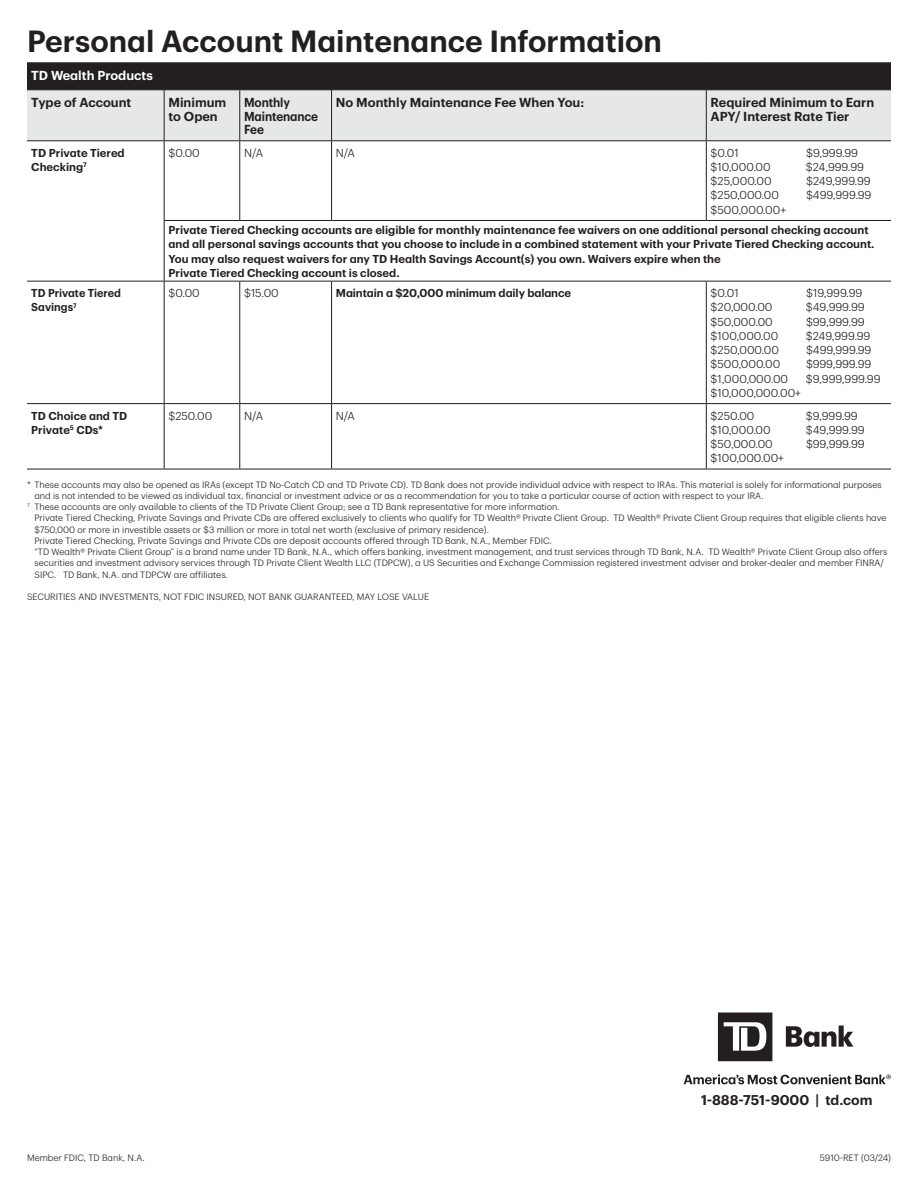
<style>
.page{position:relative;width:918px;height:1188px;background:#fff}
.page>*{position:absolute;margin:0;border:0;box-sizing:border-box;transform-origin:0 0}
.t1{font:600 30px "TD Graphik";color:#231f20}
.t2{font:600 13.8px "TD Graphik";color:#231f20}
.t3{font:600 12.75px/13.5px "TD Graphik";color:#231f20}
.t4{font:600 12.75px/13.5px "TD Graphik";color:#231f20;scale:.92 1}
.t5{font:600 12.75px "TD Graphik";color:#fff}
.t6{font:600 11.25px/14.2px "TD Graphik";color:#231f20}
.t7{font:300 11.25px "TD Graphik";letter-spacing:-.005em;color:#231f20}
.t8{font:600 11.25px/14.2px "TD Graphik";color:#231f20;scale:.96 1}
.t9{font:300 9px/11.2px "TD Graphik";color:#231f20}
</style>
<div class="page">
<svg style="left:718px;top:1012px;width:54px;height:49px"></svg>
<svg style="left:786px;top:1026px;width:67px;height:21px"></svg>
<svg style="left:684px;top:1074px;width:207px;height:10px"></svg>
<div style="left:27px;top:63px;width:864px;height:27px;background:#231f20"></div>
<div style="left:27px;top:90px;width:864px;height:50px;background:#e6e7e9"></div>
<hr style="left:27px;top:62px;width:137px;height:1px;background:#231f20">
<hr style="left:164px;top:62px;width:76px;height:1px;background:#231f20">
<hr style="left:240px;top:62px;width:92px;height:1px;background:#231f20">
<hr style="left:332px;top:62px;width:374px;height:1px;background:#231f20">
<hr style="left:706px;top:62px;width:185px;height:1px;background:#231f20">
<hr style="left:164px;top:90px;width:1px;height:50px;background:#231f20">
<hr style="left:239px;top:90px;width:1px;height:50px;background:#231f20">
<hr style="left:331px;top:90px;width:1px;height:50px;background:#231f20">
<hr style="left:27px;top:140px;width:137px;height:1px;background:#231f20">
<hr style="left:164px;top:140px;width:76px;height:1px;background:#231f20">
<hr style="left:164px;top:141px;width:1px;height:79px;background:#231f20">
<hr style="left:240px;top:140px;width:92px;height:1px;background:#231f20">
<hr style="left:239px;top:141px;width:1px;height:79px;background:#231f20">
<hr style="left:332px;top:140px;width:374px;height:1px;background:#231f20">
<hr style="left:331px;top:141px;width:1px;height:79px;background:#231f20">
<hr style="left:164px;top:220px;width:76px;height:1px;background:#231f20">
<hr style="left:164px;top:221px;width:1px;height:60px;background:#231f20">
<hr style="left:240px;top:220px;width:92px;height:1px;background:#231f20">
<hr style="left:332px;top:220px;width:374px;height:1px;background:#231f20">
<hr style="left:27px;top:281px;width:137px;height:1px;background:#231f20">
<hr style="left:164px;top:281px;width:76px;height:1px;background:#231f20">
<hr style="left:164px;top:282px;width:1px;height:121px;background:#231f20">
<hr style="left:240px;top:281px;width:92px;height:1px;background:#231f20">
<hr style="left:239px;top:282px;width:1px;height:121px;background:#231f20">
<hr style="left:332px;top:281px;width:374px;height:1px;background:#231f20">
<hr style="left:331px;top:282px;width:1px;height:121px;background:#231f20">
<hr style="left:27px;top:403px;width:137px;height:1px;background:#231f20">
<hr style="left:164px;top:403px;width:76px;height:1px;background:#231f20">
<hr style="left:164px;top:404px;width:1px;height:65px;background:#231f20">
<hr style="left:240px;top:403px;width:92px;height:1px;background:#231f20">
<hr style="left:239px;top:404px;width:1px;height:65px;background:#231f20">
<hr style="left:332px;top:403px;width:374px;height:1px;background:#231f20">
<hr style="left:331px;top:404px;width:1px;height:65px;background:#231f20">
<hr style="left:27px;top:469px;width:137px;height:1px;background:#231f20">
<hr style="left:164px;top:469px;width:76px;height:1px;background:#231f20">
<hr style="left:240px;top:469px;width:92px;height:1px;background:#231f20">
<hr style="left:332px;top:469px;width:374px;height:1px;background:#231f20">
<hr style="left:706px;top:90px;width:1px;height:50px;background:#231f20">
<hr style="left:706px;top:140px;width:185px;height:1px;background:#231f20">
<hr style="left:706px;top:141px;width:1px;height:79px;background:#231f20">
<hr style="left:706px;top:220px;width:185px;height:1px;background:#231f20">
<hr style="left:706px;top:281px;width:185px;height:1px;background:#231f20">
<hr style="left:706px;top:282px;width:1px;height:121px;background:#231f20">
<hr style="left:706px;top:403px;width:185px;height:1px;background:#231f20">
<hr style="left:706px;top:404px;width:1px;height:65px;background:#231f20">
<hr style="left:706px;top:469px;width:185px;height:1px;background:#231f20">
<h1 class="t1" style="left:27px;top:18px;width:636px">Personal Account Maintenance Information</h1>
<h3 class="t5" style="left:31px;top:66px;width:123px">TD Wealth Products</h3>
<h3 class="t3" style="left:31px;top:95px;width:102px">Type of Account</h3>
<h3 class="t3" style="left:168px;top:95px;width:59px">Minimum to Open</h3>
<h3 class="t4" style="left:244px;top:95px;width:82px">Monthly<br>Maintenance<br>Fee</h3>
<h3 class="t3" style="left:336px;top:95px;width:250px">No Monthly Maintenance Fee When You:</h3>
<h3 class="t3" style="left:711px;top:95px;width:165px">Required Minimum to Earn<br>APY/ Interest Rate Tier</h3>
<p class="t6" style="left:31px;top:145px;width:95px">TD Private Tiered<br>Checking<sup>7</sup></p>
<p class="t7" style="left:168px;top:144px;width:33px">$0.00</p>
<p class="t7" style="left:244px;top:144px;width:21px">N/A</p>
<p class="t7" style="left:336px;top:144px;width:21px">N/A</p>
<p class="t7" style="left:711px;top:144px;width:30px">$0.01</p>
<p class="t7" style="left:806px;top:144px;width:53px">$9,999.99</p>
<p class="t7" style="left:711px;top:159px;width:62px">$10,000.00</p>
<p class="t7" style="left:806px;top:159px;width:60px">$24,999.99</p>
<p class="t7" style="left:711px;top:173px;width:63px">$25,000.00</p>
<p class="t7" style="left:806px;top:173px;width:66px">$249,999.99</p>
<p class="t7" style="left:711px;top:187px;width:70px">$250,000.00</p>
<p class="t7" style="left:806px;top:187px;width:67px">$499,999.99</p>
<p class="t7" style="left:711px;top:201px;width:77px">$500,000.00+</p>
<p class="t6" style="left:168px;top:222px;width:708px">Private Tiered Checking accounts are eligible for monthly maintenance fee waivers on one additional personal checking account and all personal savings accounts that you choose to include in a combined statement with your Private Tiered Checking account.<br>You may also request waivers for any TD Health Savings Account(s) you own. Waivers expire when the<br>Private Tiered Checking account is closed.</p>
<p class="t8" style="left:31px;top:285px;width:95px">TD Private Tiered<br>Savings<sup>7</sup></p>
<p class="t7" style="left:168px;top:285px;width:33px">$0.00</p>
<p class="t7" style="left:244px;top:285px;width:36px">$15.00</p>
<p class="t6" style="left:336px;top:285px;width:237px">Maintain a $20,000 minimum daily balance</p>
<p class="t7" style="left:711px;top:285px;width:30px">$0.01</p>
<p class="t7" style="left:806px;top:285px;width:58px">$19,999.99</p>
<p class="t7" style="left:711px;top:299px;width:63px">$20,000.00</p>
<p class="t7" style="left:806px;top:299px;width:60px">$49,999.99</p>
<p class="t7" style="left:711px;top:313px;width:64px">$50,000.00</p>
<p class="t7" style="left:806px;top:313px;width:60px">$99,999.99</p>
<p class="t7" style="left:711px;top:327px;width:69px">$100,000.00</p>
<p class="t7" style="left:806px;top:327px;width:66px">$249,999.99</p>
<p class="t7" style="left:711px;top:342px;width:70px">$250,000.00</p>
<p class="t7" style="left:806px;top:342px;width:67px">$499,999.99</p>
<p class="t7" style="left:711px;top:356px;width:71px">$500,000.00</p>
<p class="t7" style="left:806px;top:356px;width:67px">$999,999.99</p>
<p class="t7" style="left:711px;top:370px;width:79px">$1,000,000.00</p>
<p class="t7" style="left:806px;top:370px;width:76px">$9,999,999.99</p>
<p class="t7" style="left:711px;top:384px;width:92px">$10,000,000.00+</p>
<p class="t6" style="left:31px;top:408px;width:97px">TD Choice and TD<br>Private<sup>5</sup> CDs*</p>
<p class="t7" style="left:168px;top:407px;width:45px">$250.00</p>
<p class="t7" style="left:244px;top:407px;width:21px">N/A</p>
<p class="t7" style="left:336px;top:407px;width:21px">N/A</p>
<p class="t7" style="left:711px;top:407px;width:45px">$250.00</p>
<p class="t7" style="left:806px;top:407px;width:53px">$9,999.99</p>
<p class="t7" style="left:711px;top:421px;width:62px">$10,000.00</p>
<p class="t7" style="left:806px;top:421px;width:60px">$49,999.99</p>
<p class="t7" style="left:711px;top:436px;width:64px">$50,000.00</p>
<p class="t7" style="left:806px;top:436px;width:60px">$99,999.99</p>
<p class="t7" style="left:711px;top:450px;width:75px">$100,000.00+</p>
<p class="t9" style="left:27px;top:478px;width:856px">* These accounts may also be opened as IRAs (except TD No-Catch CD and TD Private CD). TD Bank does not provide individual advice with respect to IRAs. This material is solely for informational purposes</p>
<p class="t9" style="left:34px;top:489px;width:731px">and is not intended to be viewed as individual tax, financial or investment advice or as a recommendation for you to take a particular course of action with respect to your IRA.</p>
<p class="t9" style="left:27px;top:500px;width:534px"><sup>7</sup> These accounts are only available to clients of the TD Private Client Group; see a TD Bank representative for more information.</p>
<p class="t9" style="left:34px;top:512px;width:853px">Private Tiered Checking, Private Savings and Private CDs are offered exclusively to clients who qualify for TD Wealth® Private Client Group. TD Wealth® Private Client Group requires that eligible clients have</p>
<p class="t9" style="left:34px;top:523px;width:456px">$750,000 or more in investible assets or $3 million or more in total net worth (exclusive of primary residence).</p>
<p class="t9" style="left:34px;top:534px;width:519px">Private Tiered Checking, Private Savings and Private CDs are deposit accounts offered through TD Bank, N.A., Member FDIC.</p>
<p class="t9" style="left:34px;top:545px;width:854px">“TD Wealth® Private Client Group” is a brand name under TD Bank, N.A., which offers banking, investment management, and trust services through TD Bank, N.A. TD Wealth® Private Client Group also offers securities and investment advisory services through TD Private Client Wealth LLC (TDPCW), a US Securities and Exchange Commission registered investment adviser and broker-dealer and member FINRA/<br>SIPC. TD Bank, N.A. and TDPCW are affiliates.</p>
<p class="t9" style="left:27px;top:590px;width:404px">SECURITIES AND INVESTMENTS, NOT FDIC INSURED, NOT BANK GUARANTEED, MAY LOSE VALUE</p>
<p class="t2" style="left:701px;top:1089px;width:173px">1-888-751-9000 | td.com</p>
<p class="t9" style="left:27px;top:1151px;width:119px">Member FDIC, TD Bank, N.A.</p>
<p class="t9" style="left:820px;top:1151px;width:73px">5910-RET (03/24)</p>
</div>
